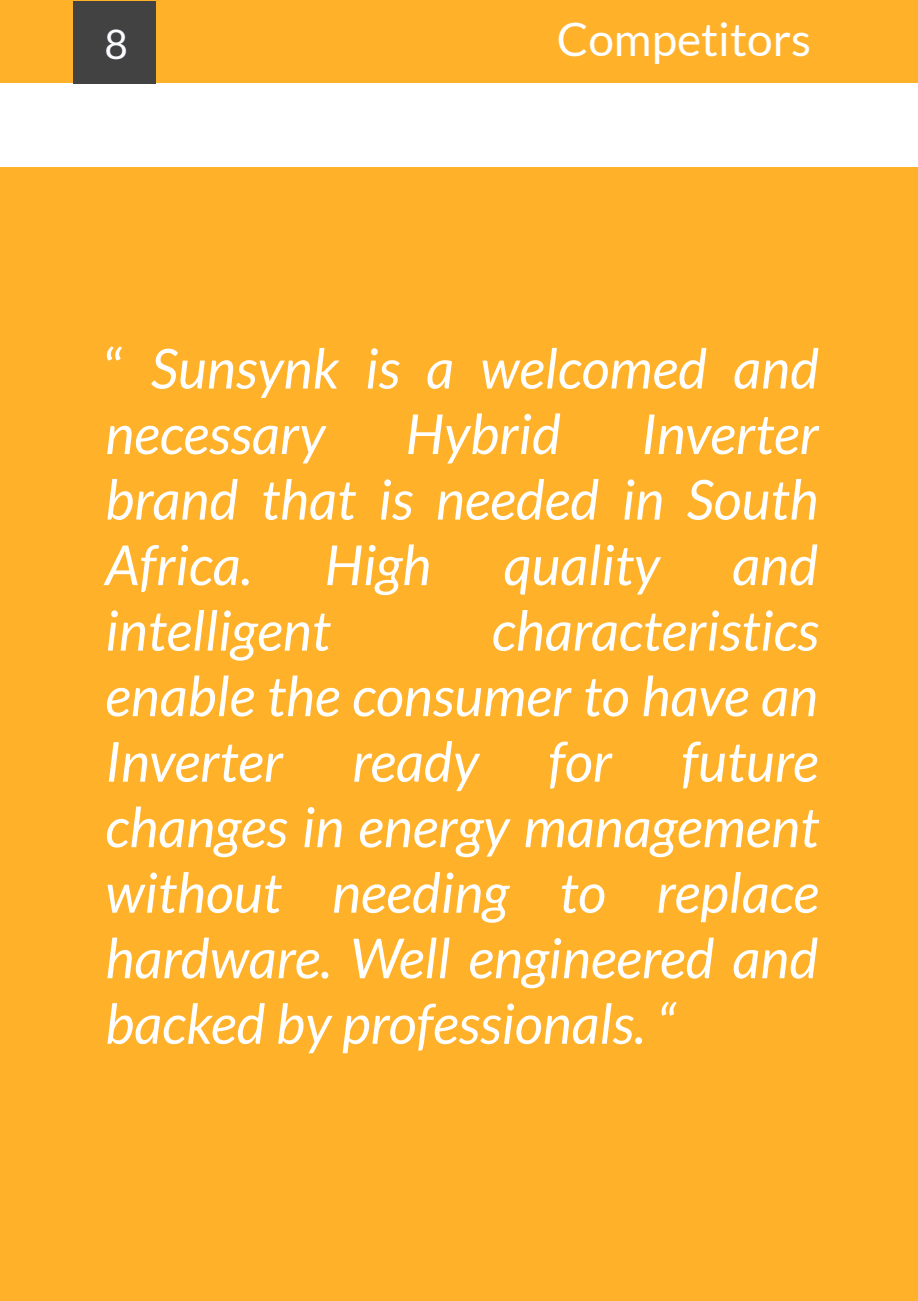
<style>
.page{position:relative;width:918px;height:1301px;background:#fff}
.page>*{position:absolute;margin:0;border:0;box-sizing:border-box;transform-origin:0 0}
.t1{font:italic 55.2px/65.6px "Lato";color:#fff;text-align:justify}
.t2{font:45.9px "Lato";color:#fff}
.t3{font:40.65px "Lato";color:#fafbff}
.s1{font-style:normal}
</style>
<div class="page">
<div style="left:0;top:0;width:918px;height:1300px;background:#ffb12a"></div>
<div style="left:0;top:83px;width:918px;height:84px;background:#fff"></div>
<div style="left:74px;top:1px;width:82px;height:83px;background:#424242"></div>
<p class="t3" style="left:104px;top:19px;width:25px">8</p>
<p class="t2" style="left:557px;top:11px;width:256px">Competitors</p>
<p class="t1" style="left:105px;top:334px;width:715px"><span class="s1">“</span> Sunsynk is a welcomed and necessary</p>
<p class="t1" style="left:406px;top:400px;width:157px">Hybrid</p>
<p class="t1" style="left:105px;top:400px;width:715px;text-indent:536px">Inverter brand that is needed in South Africa.</p>
<p class="t1" style="left:325px;top:531px;width:108px">High</p>
<p class="t1" style="left:504px;top:531px;width:158px">quality</p>
<p class="t1" style="left:732px;top:531px;width:87px">and</p>
<p class="t1" style="left:105px;top:596px;width:227px">intelligent</p>
<p class="t1" style="left:105px;top:596px;width:715px;text-indent:386px">characteristics enable the consumer to have an Inverter</p>
<p class="t1" style="left:352px;top:727px;width:128px">ready</p>
<p class="t1" style="left:548px;top:727px;width:65px">for</p>
<p class="t1" style="left:105px;top:727px;width:715px;text-indent:576px">future changes in energy management without needing to replace hardware. Well engineered and backed by professionals. “</p>
</div>
